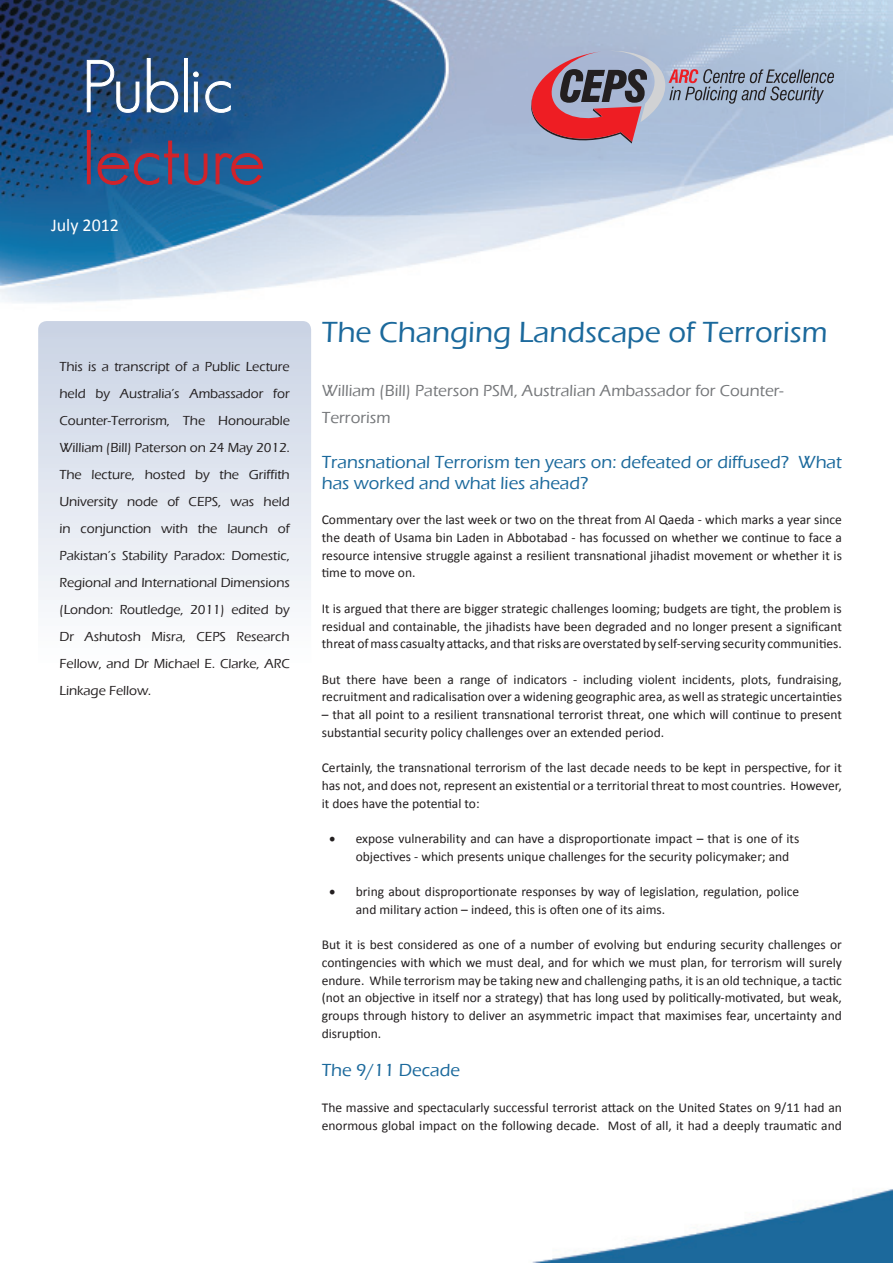
<style>
.page{position:relative;width:893px;height:1263px;background:#fff}
.page>*{position:absolute;margin:0;border:0;box-sizing:border-box;transform-origin:0 0}
.t1{font:300 72px "Geosans";color:#d1232a}
.t2{font:300 72px "Geosans";letter-spacing:-.02em;color:#fff}
.t3{font:500 30px "Eras ITC";color:#1b699c}
.t4{font:500 18px/21px "Eras ITC";color:#1b699c}
.t5{font:18px "Calibri";color:#fff}
.t6{font:500 16.5px/27px "Eras ITC";color:#76787b}
.t7{font:13.5px/17.7px "Calibri";color:#231f20}
.t8{font:500 13.5px/27px "Eras ITC";letter-spacing:-.005em;color:#231f20;text-align:justify}
.s1{font-family:"Minion Pro";font-size:18px}
</style>
<div class="page">
<img style="left:0;top:0;width:892px;height:1263px">
<svg style="left:531px;top:51px;width:303px;height:93px;background:#a599ad"></svg>
<svg style="left:87px;top:60px;width:53px;height:53px;background:#3b5a82"></svg>
<svg style="left:146px;top:58px;width:32px;height:55px;background:#40638a"></svg>
<div style="left:184px;top:58px;width:4px;height:54px;border:1px solid #fff"></div>
<svg style="left:193px;top:71px;width:6px;height:42px"></svg>
<svg style="left:205px;top:81px;width:26px;height:32px"></svg>
<div style="left:87px;top:130px;width:4px;height:54px;border:1px solid #d1232a"></div>
<svg style="left:97px;top:140px;width:111px;height:45px;background:#325687"></svg>
<svg style="left:215px;top:153px;width:48px;height:32px;background:#3f5683"></svg>
<svg style="left:38px;top:321px;width:273px;height:701px"></svg>
<h1 class="t2" style="left:82px;top:47px;width:154px">Public</h1>
<h1 class="t1" style="left:82px;top:119px;width:184px">lecture</h1>
<h3 class="t5" style="left:51px;top:214px;width:70px">July 2012</h3>
<p class="t8" style="left:59px;top:354px;width:232px">This is a transcript of a Public Lecture held by Australia’s Ambassador for Counter-Terrorism, The Honourable William (Bill) Paterson on 24 May 2012.<br>The lecture, hosted by the Griffith University node of CEPS, was held in conjunction with the launch of Pakistan’s Stability Paradox: Domestic, Regional and International Dimensions (London: Routledge, 2011) edited by Dr Ashutosh Misra, CEPS Research Fellow, and Dr Michael E. Clarke, ARC Linkage Fellow.</p>
<h2 class="t3" style="left:322px;top:315px;width:507px">The Changing Landscape of Terrorism</h2>
<p class="t6" style="left:322px;top:377px;width:463px">William (Bill) Paterson PSM, Australian Ambassador for Counter-<br>Terrorism</p>
<h3 class="t4" style="left:322px;top:451px;width:522px">Transnational Terrorism ten years on: defeated or diffused? What has worked and what lies ahead?</h3>
<p class="t7" style="left:322px;top:510px;width:522px;text-align:justify">Commentary over the last week or two on the threat from Al Qaeda - which marks a year since the death of Usama bin Laden in Abbotabad - has focussed on whether we continue to face a resource intensive struggle against a resilient transnational jihadist movement or whether it is time to move on.</p>
<p class="t7" style="left:322px;top:599px;width:522px;text-align:justify">It is argued that there are bigger strategic challenges looming; budgets are tight, the problem is residual and containable, the jihadists have been degraded and no longer present a significant threat of mass casualty attacks, and that risks are overstated by self-serving security communities.</p>
<p class="t7" style="left:322px;top:670px;width:522px">But there have been a range of indicators - including violent incidents, plots, fundraising, recruitment and radicalisation over a widening geographic area, as well as strategic uncertainties</p>
<p class="t7" style="left:322px;top:705px;width:522px">– that all point to a resilient transnational terrorist threat, one which will continue to present substantial security policy challenges over an extended period.</p>
<p class="t7" style="left:322px;top:758px;width:522px;text-align:justify">Certainly, the transnational terrorism of the last decade needs to be kept in perspective, for it has not, and does not, represent an existential or a territorial threat to most countries. However, it does have the potential to:</p>
<p class="t7" style="left:356px;top:829px;width:445px;text-indent:-27px"><span class="s1">•</span> expose vulnerability and can have a disproportionate impact – that is one of its objectives - which presents unique challenges for the security policymaker; and</p>
<p class="t7" style="left:356px;top:882px;width:445px;text-indent:-27px"><span class="s1">•</span> bring about disproportionate responses by way of legislation, regulation, police and military action – indeed, this is often one of its aims.</p>
<p class="t7" style="left:322px;top:935px;width:522px;text-align:justify">But it is best considered as one of a number of evolving but enduring security challenges or contingencies with which we must deal, and for which we must plan, for terrorism will surely endure. While terrorism may be taking new and challenging paths, it is an old technique, a tactic (not an objective in itself nor a strategy) that has long used by politically-motivated, but weak, groups through history to deliver an asymmetric impact that maximises fear, uncertainty and disruption.</p>
<h3 class="t4" style="left:322px;top:1060px;width:140px">The 9/11 Decade</h3>
<p class="t7" style="left:322px;top:1098px;width:522px">The massive and spectacularly successful terrorist attack on the United States on 9/11 had an enormous global impact on the following decade. Most of all, it had a deeply traumatic and</p>
</div>
